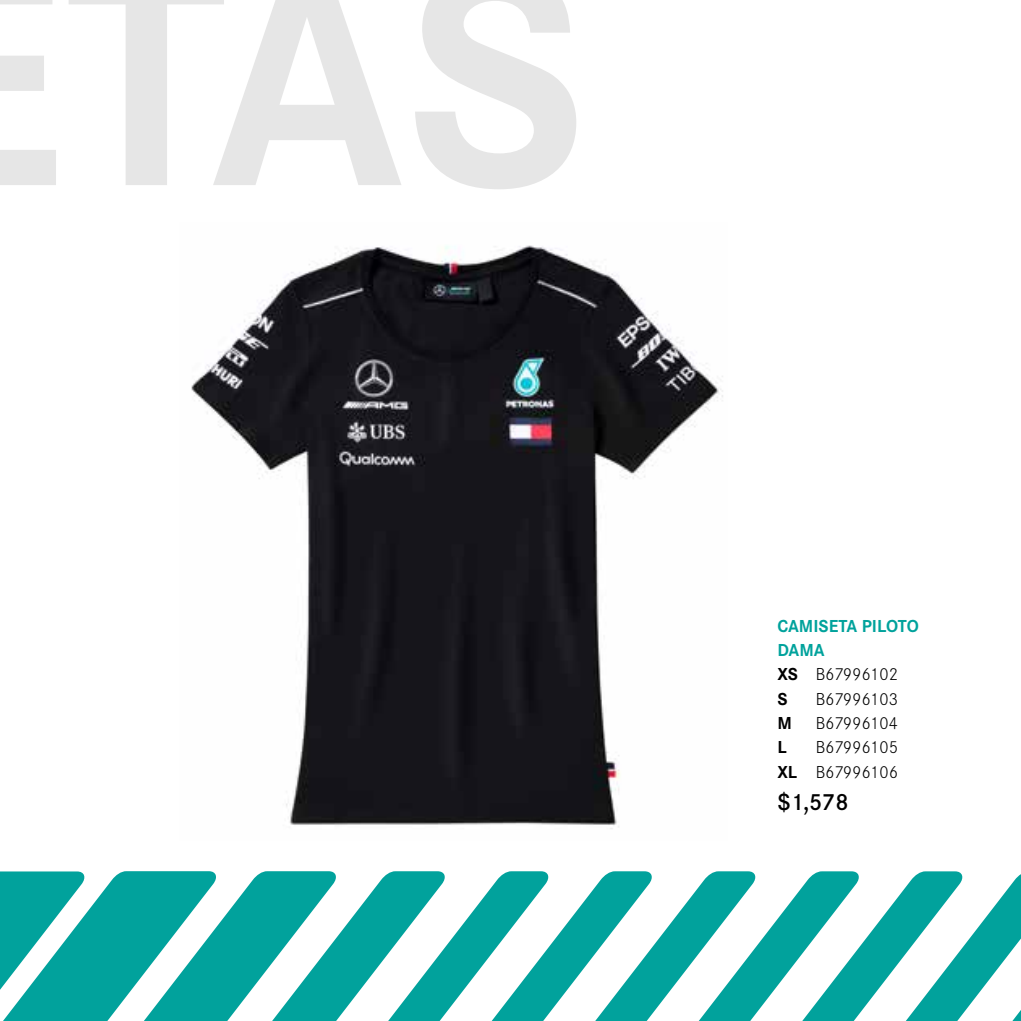
<style>
.page{position:relative;width:1021px;height:1021px;background:#fff}
.page>*{position:absolute;margin:0;border:0;box-sizing:border-box;transform-origin:0 0}
.t1{font:700 323.55px "Daimler CS";color:#e6e6e6}
.t2{font:600 24.3px "Daimler CS";color:#000}
.t3{font:300 18px/24.3px "Daimler CS";letter-spacing:-.005em;color:#000;text-align:right}
.t4{font:700 18px/24.3px "Daimler CS";color:#01a29c}
.t5{font:700 18px "Daimler CS";color:#000}
.s1{color:#000}
.s2{font-weight:300;color:#000}
.s3{font-weight:700}
</style>
<div class="page">
<svg style="left:0;top:871px;width:1020px;height:149px"></svg>
<img style="left:191px;top:245px;width:532px;height:584px">
<h1 class="t1" style="left:65px;top:-177px;width:524px">TAS</h1>
<p class="t4" style="left:777px;top:612px;width:143px">CAMISETA PILOTO<br>DAMA<br><span class="s1">XS</span> <span class="s2">B67996102<br></span><span class="s1">S</span></p>
<p class="t3" style="left:815px;top:685px;width:84px">B67996103</p>
<p class="t5" style="left:777px;top:708px;width:16px">M</p>
<p class="t3" style="left:815px;top:709px;width:84px">B67996104</p>
<p class="t5" style="left:777px;top:733px;width:11px">L</p>
<p class="t3" style="left:777px;top:734px;width:122px">B67996105<br><span class="s3">XL</span> B67996106</p>
<h2 class="t2" style="left:777px;top:784px;width:73px">$1,578</h2>
</div>
